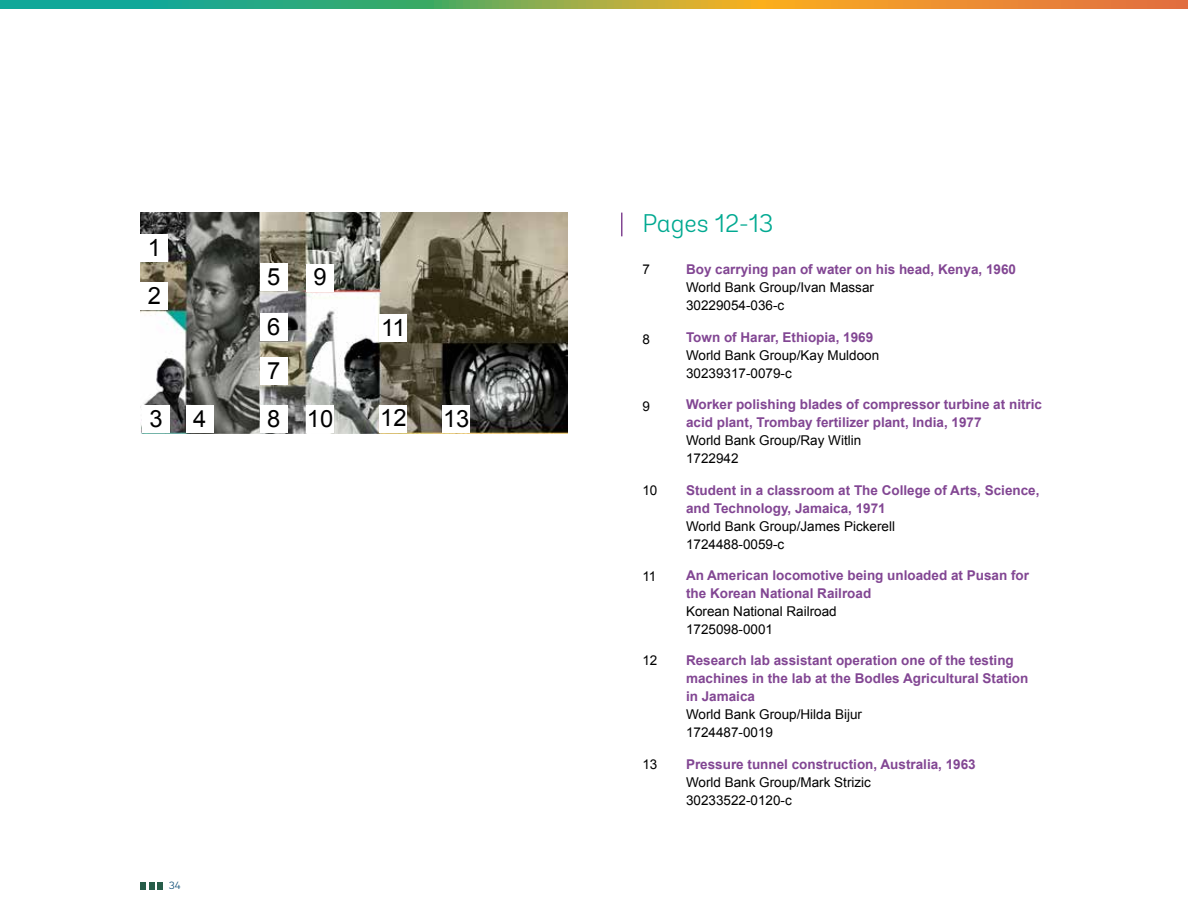
<style>
.page{position:relative;width:1188px;height:918px;background:#fff}
.page>*{position:absolute;margin:0;border:0;box-sizing:border-box;transform-origin:0 0}
.t1{font:300 25.5px "Andes";color:#00a991}
.t2{font:23.7px/48px "Arial";color:#000}
.t3{font:700 13.5px/18px "Arial";color:#824693}
.t4{font:13.5px/18px "Arial";color:#000}
.t5{font:300 10.5px "Andes";color:#064873}
</style>
<div class="page">
<svg style="left:149px;top:882px;width:5px;height:7px"></svg>
<div style="left:157px;top:882px;width:6px;height:7px;background:#275d49"></div>
<div style="left:140px;top:882px;width:6px;height:7px;background:#275d49"></div>
<svg style="left:621px;top:213px;width:1px;height:23px"></svg>
<svg style="left:0;top:0;width:1188px;height:9px;background:#8ea055"></svg>
<img style="left:140px;top:213px;width:428px;height:220px">
<div style="left:140px;top:234px;width:28px;height:28px;background:#fff"></div>
<div style="left:140px;top:282px;width:28px;height:28px;background:#fff"></div>
<div style="left:142px;top:405px;width:28px;height:28px;background:#fff"></div>
<div style="left:186px;top:405px;width:28px;height:28px;background:#fff"></div>
<div style="left:260px;top:263px;width:28px;height:28px;background:#fff"></div>
<div style="left:260px;top:313px;width:28px;height:28px;background:#fff"></div>
<div style="left:260px;top:357px;width:28px;height:28px;background:#fff"></div>
<div style="left:260px;top:405px;width:28px;height:28px;background:#fff"></div>
<div style="left:306px;top:264px;width:28px;height:28px;background:#fff"></div>
<div style="left:306px;top:405px;width:28px;height:28px;background:#fff"></div>
<div style="left:380px;top:314px;width:27px;height:28px;background:#fff"></div>
<div style="left:380px;top:405px;width:27px;height:28px;background:#fff"></div>
<div style="left:442px;top:405px;width:28px;height:28px;background:#fff"></div>
<h2 class="t2" style="left:148px;top:224px;width:15px">1<br>2</h2>
<h2 class="t2" style="left:150px;top:395px;width:15px">3</h2>
<h2 class="t2" style="left:193px;top:395px;width:15px">4</h2>
<h2 class="t2" style="left:267px;top:252px;width:15px;line-height:49.9px">5<br>6</h2>
<h2 class="t2" style="left:267px;top:347px;width:15px;line-height:47.4px">7<br>8</h2>
<h2 class="t2" style="left:313px;top:253px;width:15px">9</h2>
<h2 class="t2" style="left:307px;top:395px;width:28px">10</h2>
<h2 class="t2" style="left:381px;top:304px;width:26px">11</h2>
<h2 class="t2" style="left:380px;top:394px;width:28px">12</h2>
<h2 class="t2" style="left:443px;top:395px;width:28px">13</h2>
<p class="t5" style="left:169px;top:879px;width:14px">34</p>
<h1 class="t1" style="left:642px;top:208px;width:133px">Pages 12-13</h1>
<p class="t4" style="left:642px;top:260px;width:9px">7</p>
<p class="t4" style="left:642px;top:331px;width:9px">8</p>
<p class="t4" style="left:642px;top:398px;width:9px">9</p>
<p class="t4" style="left:642px;top:481px;width:17px">10</p>
<p class="t4" style="left:642px;top:568px;width:16px">11</p>
<p class="t4" style="left:642px;top:651px;width:17px">12</p>
<p class="t4" style="left:642px;top:755px;width:17px">13</p>
<p class="t3" style="left:686px;top:261px;width:332px">Boy carrying pan of water on his head, Kenya, 1960</p>
<p class="t4" style="left:686px;top:278px;width:190px">World Bank Group/Ivan Massar<br>30229054-036-c</p>
<p class="t3" style="left:686px;top:328px;width:189px">Town of Harar, Ethiopia, 1969</p>
<p class="t4" style="left:686px;top:346px;width:195px">World Bank Group/Kay Muldoon<br>30239317-0079-c</p>
<p class="t3" style="left:686px;top:396px;width:358px">Worker polishing blades of compressor turbine at nitric acid plant, Trombay fertilizer plant, India, 1977</p>
<p class="t4" style="left:686px;top:431px;width:177px">World Bank Group/Ray Witlin<br>1722942</p>
<p class="t3" style="left:686px;top:481px;width:355px">Student in a classroom at The College of Arts, Science, and Technology, Jamaica, 1971</p>
<p class="t4" style="left:686px;top:517px;width:211px">World Bank Group/James Pickerell<br>1724488-0059-c</p>
<p class="t3" style="left:686px;top:567px;width:345px">An American locomotive being unloaded at Pusan for the Korean National Railroad</p>
<p class="t4" style="left:686px;top:602px;width:152px">Korean National Railroad<br>1725098-0001</p>
<p class="t3" style="left:686px;top:652px;width:344px">Research lab assistant operation one of the testing machines in the lab at the Bodles Agricultural Station in Jamaica</p>
<p class="t4" style="left:686px;top:706px;width:178px">World Bank Group/Hilda Bijur<br>1724487-0019</p>
<p class="t3" style="left:686px;top:756px;width:291px">Pressure tunnel construction, Australia, 1963</p>
<p class="t4" style="left:686px;top:773px;width:187px">World Bank Group/Mark Strizic<br>30233522-0120-c</p>
</div>
